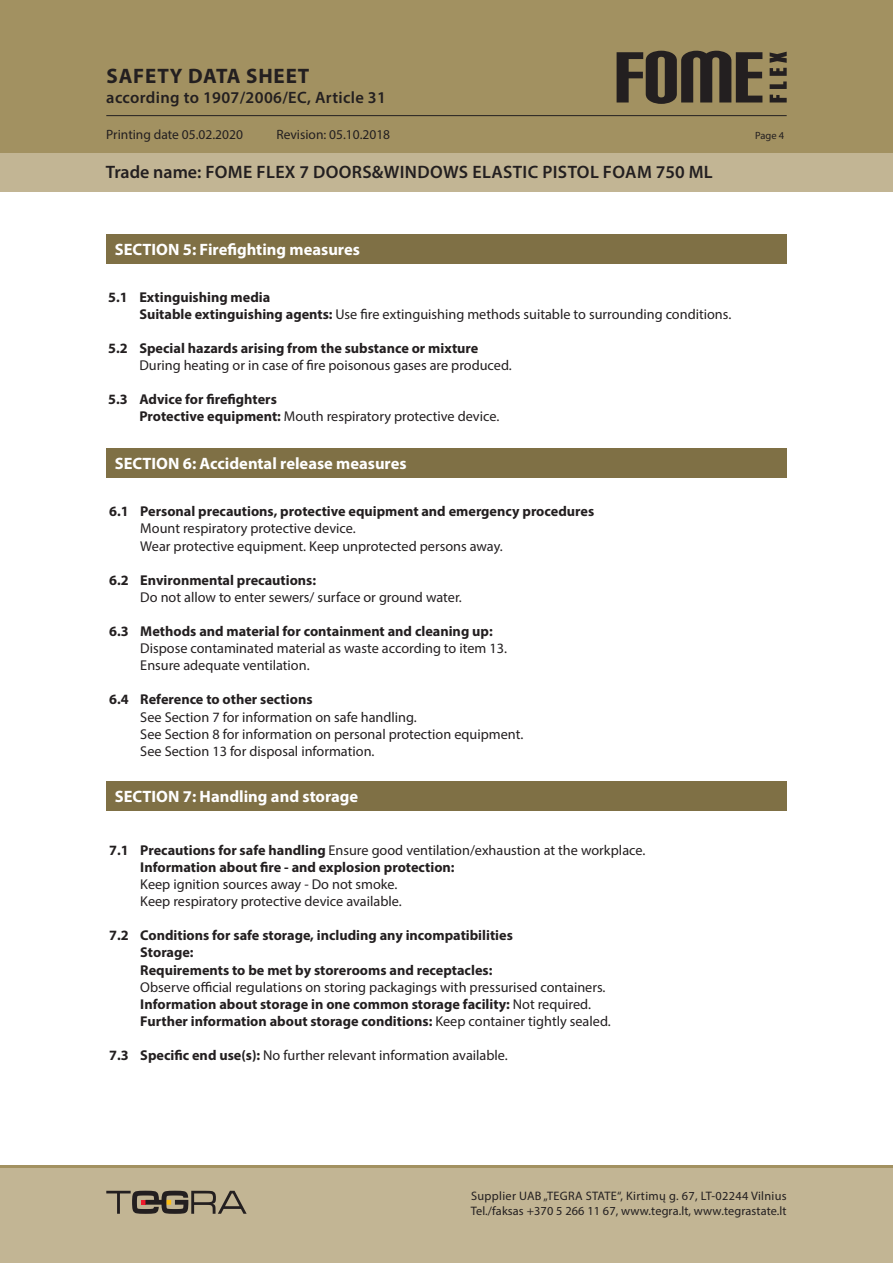
<style>
.page{position:relative;width:893px;height:1263px;background:#fff}
.page>*{position:absolute;margin:0;border:0;box-sizing:border-box;transform-origin:0 0}
.t1{font:700 21px "Myriad Pro";letter-spacing:.04em;color:#231f20}
.t2{font:600 18px "Myriad Pro";letter-spacing:.02em;color:#231f20}
.Skyrius_baltas{font:700 16.5px "Myriad Pro";color:#fff}
.t3{font:600 16.5px "Myriad Pro";letter-spacing:.02em;color:#231f20}
.Tekstas_paprastas{font:14.25px "Myriad Pro";color:#231f20}
.Tekstas_paprastas_Bo{font:14.25px "Myriad Pro";color:#231f20}
.Tekstas_paprastas_Bo-2{font:700 14.25px "Myriad Pro";color:#231f20}
._1_1_skyrius_Boldas{font:700 14.25px "Myriad Pro";color:#231f20}
._1_1_skyrius_Boldas-2{font:14.25px "Myriad Pro";color:#231f20}
.Tekstas_paprastas-2{font:700 14.25px "Myriad Pro";color:#231f20}
.t4{font:13.5px "Myriad Pro";color:#231f20}
.t5{font:12.3px/14.7px "Myriad Pro";letter-spacing:.02em;color:#231f20}
.t6{font:10.5px "Myriad Pro";color:#231f20}
.s1{font-weight:700}
.s2{font-weight:400}
</style>
<div class="page">
<div style="left:0;top:0;width:893px;height:191px;background:#a29161"></div>
<div style="left:0;top:153px;width:893px;height:38px;background:#c2b594"></div>
<div style="left:0;top:1165px;width:893px;height:98px;background:#c2b594"></div>
<hr style="left:0;top:1165px;width:893px;height:2px;background:#a29161">
<hr style="left:106px;top:115px;width:681px;height:1px;background:#231f20">
<svg style="left:770px;top:95px;width:17px;height:7px"></svg>
<svg style="left:770px;top:52px;width:17px;height:37px"></svg>
<svg style="left:617px;top:51px;width:145px;height:53px"></svg>
<svg style="left:106px;top:1191px;width:141px;height:23px"></svg>
<div style="left:106px;top:234px;width:681px;height:30px;background:#7f7045"></div>
<div style="left:106px;top:449px;width:681px;height:29px;background:#7f7045"></div>
<div style="left:106px;top:781px;width:681px;height:30px;background:#7f7045"></div>
<h1 class="t1" style="left:107px;top:63px;width:204px">SAFETY DATA SHEET</h1>
<p class="t3" style="left:106px;top:87px;width:281px">according to 1907/2006/EC, Article 31</p>
<p class="t4" style="left:106px;top:126px;width:138px">Printing date 05.02.2020</p>
<p class="t4" style="left:276px;top:126px;width:115px">Revision: 05.10.2018</p>
<p class="t6" style="left:755px;top:129px;width:31px">Page 4</p>
<p class="t2" style="left:106px;top:160px;width:608px">Trade name: FOME FLEX 7 DOORS&amp;WINDOWS ELASTIC PISTOL FOAM 750 ML</p>
<p class="Skyrius_baltas" style="left:115px;top:238px;width:247px">SECTION 5: Firefighting measures</p>
<p class="_1_1_skyrius_Boldas" style="left:108px;top:287px;width:164px">5.1 Extinguishing media</p>
<p class="Tekstas_paprastas_Bo" style="left:139px;top:305px;width:593px"><span class="s1">Suitable extinguishing agents:</span> Use fire extinguishing methods suitable to surrounding conditions.</p>
<p class="_1_1_skyrius_Boldas" style="left:108px;top:339px;width:372px">5.2 Special hazards arising from the substance or mixture</p>
<p class="Tekstas_paprastas" style="left:139px;top:356px;width:374px">During heating or in case of fire poisonous gases are produced.</p>
<p class="_1_1_skyrius_Boldas" style="left:108px;top:390px;width:170px">5.3 Advice for firefighters</p>
<p class="Tekstas_paprastas_Bo" style="left:139px;top:408px;width:361px"><span class="s1">Protective equipment:</span> Mouth respiratory protective device.</p>
<p class="Skyrius_baltas" style="left:115px;top:453px;width:293px">SECTION 6: Accidental release measures</p>
<p class="_1_1_skyrius_Boldas" style="left:109px;top:502px;width:486px">6.1 Personal precautions, protective equipment and emergency procedures</p>
<p class="Tekstas_paprastas" style="left:140px;top:520px;width:217px">Mount respiratory protective device.</p>
<p class="Tekstas_paprastas" style="left:140px;top:537px;width:364px">Wear protective equipment. Keep unprotected persons away.</p>
<p class="Tekstas_paprastas-2" style="left:109px;top:571px;width:209px">6.2 Environmental precautions:</p>
<p class="Tekstas_paprastas" style="left:140px;top:588px;width:323px">Do not allow to enter sewers/ surface or ground water.</p>
<p class="Tekstas_paprastas-2" style="left:109px;top:622px;width:385px">6.3 Methods and material for containment and cleaning up:</p>
<p class="Tekstas_paprastas" style="left:140px;top:639px;width:368px">Dispose contaminated material as waste according to item 13.</p>
<p class="Tekstas_paprastas" style="left:140px;top:657px;width:171px">Ensure adequate ventilation.</p>
<p class="_1_1_skyrius_Boldas" style="left:109px;top:690px;width:205px">6.4 Reference to other sections</p>
<p class="Tekstas_paprastas" style="left:140px;top:708px;width:278px">See Section 7 for information on safe handling.</p>
<p class="Tekstas_paprastas" style="left:140px;top:725px;width:384px">See Section 8 for information on personal protection equipment.</p>
<p class="Tekstas_paprastas" style="left:140px;top:742px;width:236px">See Section 13 for disposal information.</p>
<p class="Skyrius_baltas" style="left:115px;top:786px;width:245px">SECTION 7: Handling and storage</p>
<p class="_1_1_skyrius_Boldas-2" style="left:109px;top:841px;width:538px"><span class="s1">7.1 Precautions for safe handling</span> Ensure good ventilation/exhaustion at the workplace.</p>
<p class="Tekstas_paprastas_Bo-2" style="left:140px;top:858px;width:316px">Information about fire - and explosion protection:</p>
<p class="Tekstas_paprastas_Bo" style="left:140px;top:875px;width:259px">Keep ignition sources away - Do not smoke.</p>
<p class="Tekstas_paprastas_Bo" style="left:140px;top:892px;width:263px">Keep respiratory protective device available.</p>
<p class="Tekstas_paprastas_Bo-2" style="left:109px;top:926px;width:405px">7.2 Conditions for safe storage, including any incompatibilities</p>
<p class="Tekstas_paprastas_Bo-2" style="left:140px;top:943px;width:55px">Storage:</p>
<p class="Tekstas_paprastas_Bo-2" style="left:140px;top:960px;width:354px">Requirements to be met by storerooms and receptacles:</p>
<p class="Tekstas_paprastas_Bo" style="left:140px;top:978px;width:467px">Observe official regulations on storing packagings with pressurised containers.</p>
<p class="Tekstas_paprastas_Bo-2" style="left:140px;top:995px;width:452px">Information about storage in one common storage facility: <span class="s2">Not required.</span></p>
<p class="Tekstas_paprastas_Bo-2" style="left:140px;top:1012px;width:472px">Further information about storage conditions: <span class="s2">Keep container tightly sealed.</span></p>
<p class="_1_1_skyrius_Boldas-2" style="left:109px;top:1046px;width:400px"><span class="s1">7.3 Specific end use(s):</span> No further relevant information available.</p>
<p class="t5" style="left:471px;top:1188px;width:317px">Supplier UAB „TEGRA STATE“, Kirtimų g. 67, LT-02244 Vilnius<br>Tel./faksas +370 5 266 11 67, www.tegra.lt, www.tegrastate.lt</p>
</div>
